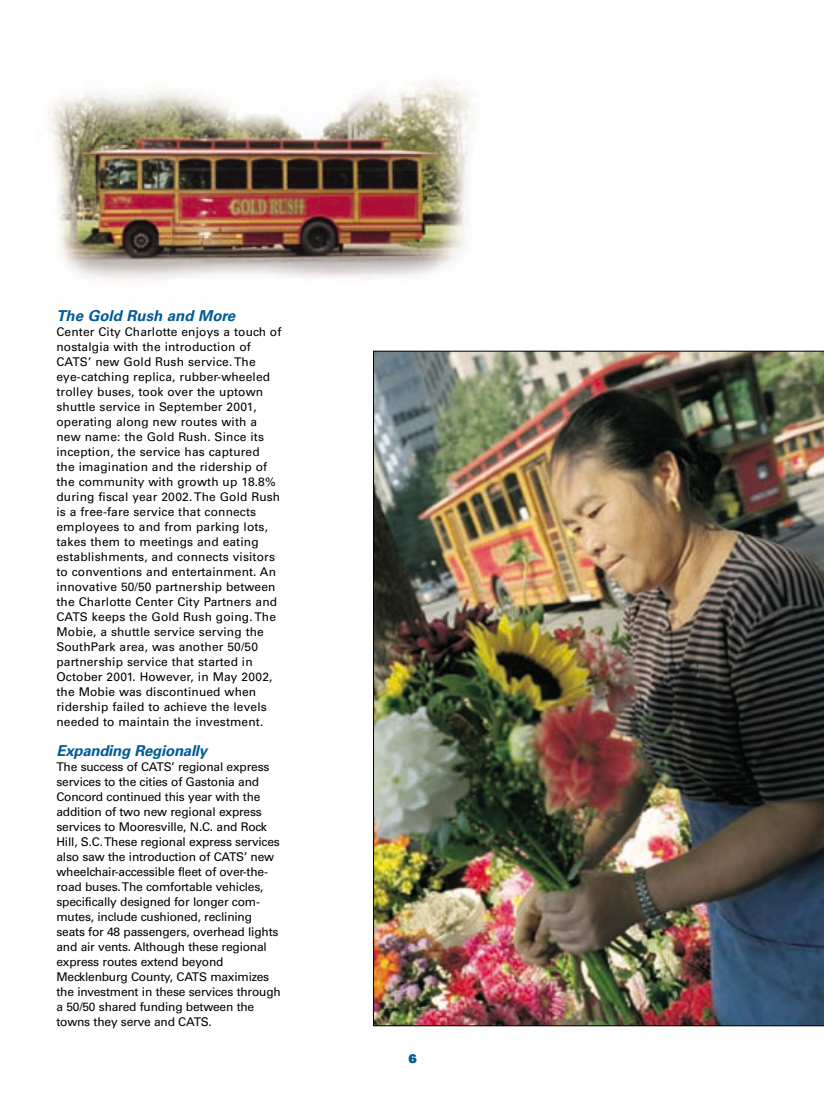
<style>
.page{position:relative;width:824px;height:1107px;background:#fff}
.page>*{position:absolute;margin:0;border:0;box-sizing:border-box;transform-origin:0 0}
.t1{font:italic 700 15px "Univers";letter-spacing:-.015em;color:#005a95}
.t2{font:12px/15px "Univers";letter-spacing:.01em;color:#000}
.t3{font:12px/15px "Univers";letter-spacing:-.015em;color:#000}
.t4{font:900 12px "Univers";color:#005a95}
</style>
<div class="page">
<img style="left:375px;top:353px;width:447px;height:671px">
<img style="left:48px;top:82px;width:422px;height:198px">
<p class="t1" style="left:56px;top:310px;width:180px">The Gold Rush and More</p>
<p class="t2" style="left:56px;top:325px;width:226px">Center City Charlotte enjoys a touch of nostalgia with the introduction of CATS’ new Gold Rush service. The eye-catching replica, rubber-wheeled trolley buses, took over the uptown shuttle service in September 2001, operating along new routes with a new name: the Gold Rush. Since its inception, the service has captured<br>the imagination and the ridership of the community with growth up 18.8% during fiscal year 2002. The Gold Rush is a free-fare service that connects employees to and from parking lots, takes them to meetings and eating establishments, and connects visitors to conventions and entertainment. An innovative 50/50 partnership between the Charlotte Center City Partners and CATS keeps the Gold Rush going. The Mobie, a shuttle service serving the SouthPark area, was another 50/50 partnership service that started in October 2001. However, in May 2002, the Mobie was discontinued when ridership failed to achieve the levels needed to maintain the investment.</p>
<p class="t1" style="left:56px;top:745px;width:152px">Expanding Regionally</p>
<p class="t3" style="left:56px;top:760px;width:226px">The success of CATS’ regional express services to the cities of Gastonia and Concord continued this year with the addition of two new regional express services to Mooresville, N.C. and Rock Hill, S.C. These regional express services also saw the introduction of CATS’ new wheelchair-accessible fleet of over-the&shy;road buses. The comfortable vehicles, specifically designed for longer com&shy;mutes, include cushioned, reclining seats for 48 passengers, overhead lights and air vents. Although these regional express routes extend beyond Mecklenburg County, CATS maximizes the investment in these services through a 50/50 shared funding between the towns they serve and CATS.</p>
<p class="t4" style="left:408px;top:1054px;width:10px">6</p>
</div>
